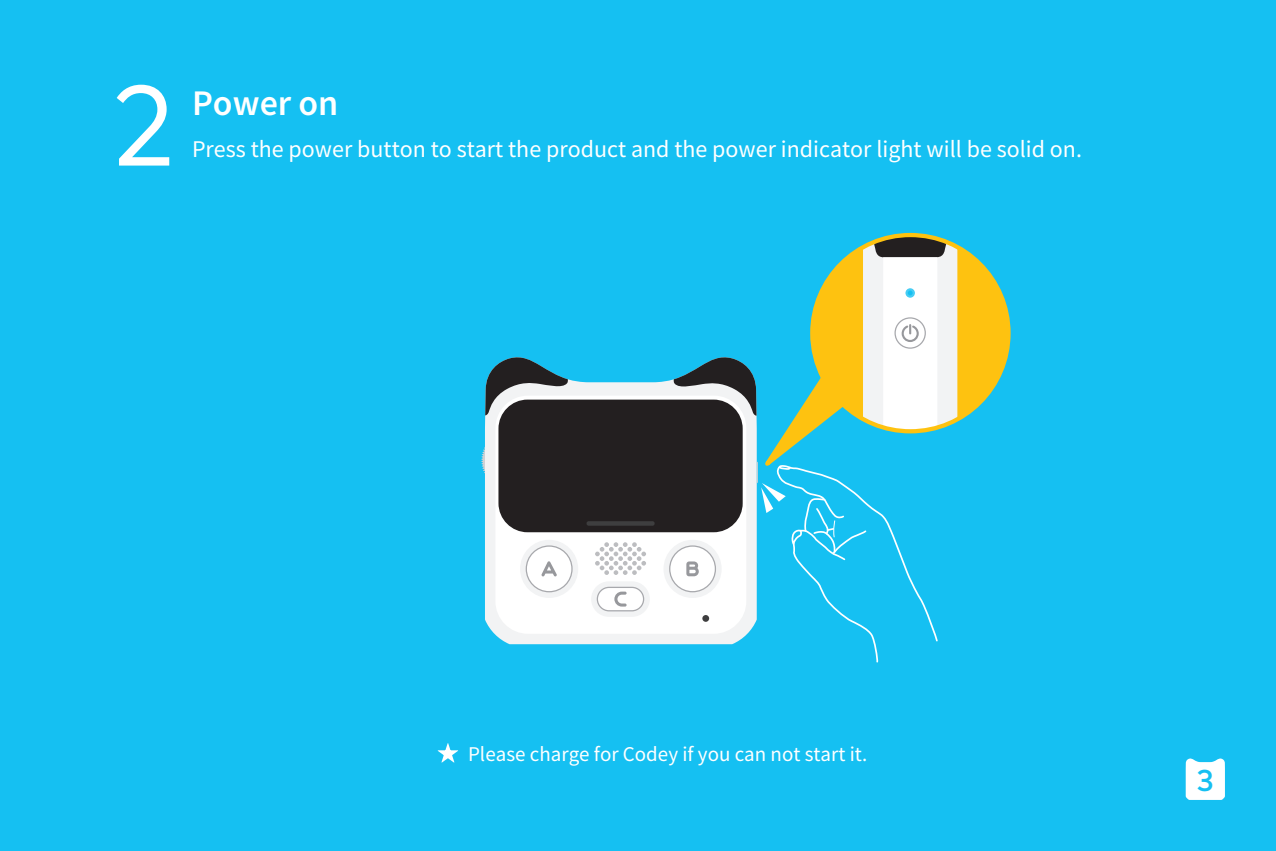
<style>
.page{position:relative;width:1276px;height:851px;background:#fff}
.page>*{position:absolute;margin:0;border:0;box-sizing:border-box;transform-origin:0 0}
.t1{font:114px "Mark Pro";color:#fff}
.t2{font:600 36px "Source Sans Pro";color:#fff}
.t3{font:500 30px "Mark Pro";color:#15c0f2}
.t4{font:24px "Source Sans Pro";color:#fff}
.t5{font:21px "Source Sans Pro";color:#fff}
</style>
<div class="page">
<div style="left:0;top:0;width:1276px;height:850px;background:#15c0f2"></div>
<svg style="left:1185px;top:758px;width:40px;height:41px;background:#eaf9fd"></svg>
<svg style="left:485px;top:379px;width:272px;height:265px;background:#dfeef4"></svg>
<svg style="left:481px;top:447px;width:4px;height:26px"></svg>
<svg style="left:485px;top:357px;width:83px;height:58px"></svg>
<svg style="left:673px;top:357px;width:76px;height:58px"></svg>
<div style="left:495px;top:395px;width:251px;height:238px;background:#fff;border-radius:32px"></div>
<div style="left:498px;top:399px;width:244px;height:133px;background:#231f20;border-radius:29px"></div>
<div style="left:663px;top:539px;width:58px;height:59px;background:#f2f3f4;border-radius:50%"></div>
<div style="left:670px;top:546px;width:45px;height:45px;background:#fff;border-radius:50%"></div>
<div style="left:669px;top:545px;width:47px;height:47px;border:1px solid #a8a9ad;border-radius:50%"></div>
<div style="left:591px;top:581px;width:59px;height:35px;background:#f2f3f4;border-radius:18px"></div>
<div style="left:597px;top:587px;width:46px;height:23px;background:#fff;border-radius:12px"></div>
<div style="left:597px;top:586px;width:47px;height:25px;border:1px solid #a8a9ad;border-radius:12px"></div>
<div style="left:520px;top:539px;width:58px;height:59px;background:#f2f3f4;border-radius:50%"></div>
<div style="left:526px;top:546px;width:46px;height:45px;background:#fff;border-radius:50%"></div>
<div style="left:526px;top:545px;width:46px;height:47px;border:1px solid #a8a9ad;border-radius:50%"></div>
<div style="left:702px;top:615px;width:7px;height:6px;background:#3e3e3f;border-radius:50%"></div>
<svg style="left:686px;top:561px;width:13px;height:15px"></svg>
<svg style="left:541px;top:561px;width:16px;height:15px"></svg>
<svg style="left:614px;top:591px;width:12px;height:15px"></svg>
<svg style="left:595px;top:542px;width:51px;height:33px"></svg>
<hr style="left:586px;top:521px;width:68px;height:4px;background:#3e3e3f;border-radius:2px">
<svg style="left:749px;top:232px;width:262px;height:251px"></svg>
<svg style="left:757px;top:461px;width:182px;height:202px"></svg>
<svg style="left:437px;top:743px;width:21px;height:19px"></svg>
<h1 class="t1" style="left:112px;top:40px;width:64px">2</h1>
<h2 class="t2" style="left:192px;top:80px;width:148px">Power on</h2>
<p class="t4" style="left:192px;top:134px;width:891px">Press the power button to start the product and the power indicator light will be solid on.</p>
<p class="t5" style="left:468px;top:740px;width:401px">Please charge for Codey if you can not start it.</p>
<p class="t3" style="left:1196px;top:757px;width:19px">3</p>
</div>
